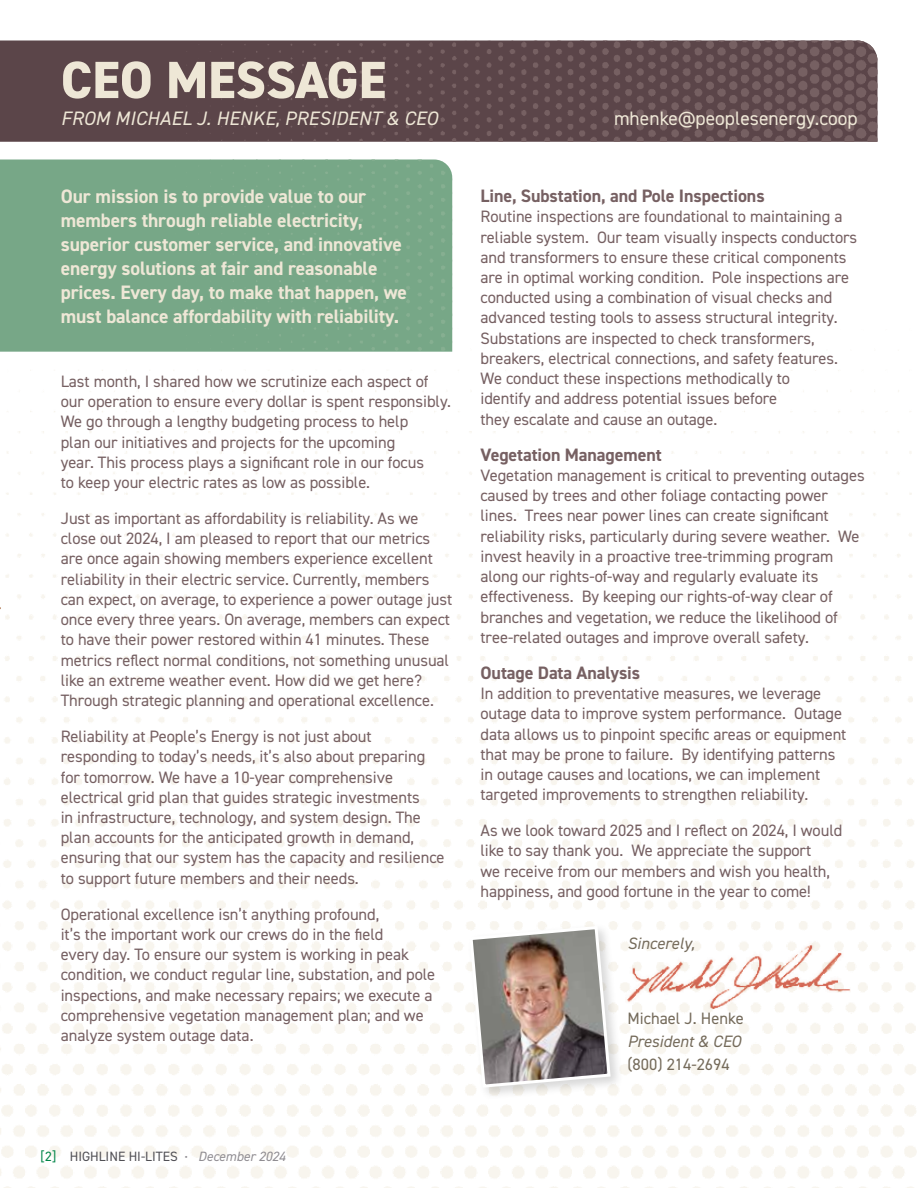
<style>
.page{position:relative;width:918px;height:1188px;background:#fff}
.page>*{position:absolute;margin:0;border:0;box-sizing:border-box;transform-origin:0 0}
.t1{font:800 52.5px "DIN2014";color:#eee7d6}
.t2{font:700 19.5px/24px "DIN2014";letter-spacing:-.005em;color:#eee7d6}
.t3{font:italic 19.5px "DIN2014";letter-spacing:.01em;color:#eee7d6}
.t4{font:19.5px "DIN2014";color:#eee7d6}
.t5{font:700 18px "DIN2014";letter-spacing:-.005em;color:#766062}
.t6{font:16.5px/20.2px "DIN2014";letter-spacing:-.005em;color:#766062}
.t7{font:16.5px "DIN2014";color:#756b5b}
.t8{font:italic 16.5px "DIN2014";color:#756b5b}
.t9{font:13.5px "DIN2014";color:#515055}
.s1{color:#008548}
.s2{font-size:12px;color:#908d92}
.s3{font-style:italic;color:#908d92}
</style>
<div class="page">
<img style="left:0;top:299px;width:917px;height:889px">
<div style="left:0;top:40px;width:147px;height:102px;background:#5b4549"></div>
<img style="left:147px;top:40px;width:731px;height:102px">
<hr style="left:917px;top:0;width:1px;height:418px;background:#f9f1e3">
<div style="left:0;top:160px;width:147px;height:192px;background:#77a787"></div>
<div style="left:147px;top:160px;width:305px;height:192px;background:#77a787"></div>
<img style="left:917px;top:135px;width:1px;height:114px">
<img style="left:624px;top:942px;width:227px;height:66px">
<div style="left:466px;top:923px;width:158px;height:178px;background:#000;opacity:.16"></div>
<img style="left:468px;top:924px;width:144px;height:165px">
<h1 class="t1" style="left:61px;top:45px;width:327px">CEO MESSAGE</h1>
<p class="t3" style="left:61px;top:106px;width:379px">FROM MICHAEL J. HENKE, PRESIDENT &amp; CEO</p>
<p class="t4" style="left:614px;top:106px;width:245px">mhenke@peoplesenergy.coop</p>
<p class="t2" style="left:61px;top:184px;width:348px">Our mission is to provide value to our members through reliable electricity, superior customer service, and innovative energy solutions at fair and reasonable prices. Every day, to make that happen, we must balance affordability with reliability.</p>
<p class="t6" style="left:61px;top:371px;width:392px">Last month, I shared how we scrutinize each aspect of our operation to ensure every dollar is spent responsibly.<br>We go through a lengthy budgeting process to help<br>plan our initiatives and projects for the upcoming<br>year. This process plays a significant role in our focus<br>to keep your electric rates as low as possible.</p>
<p class="t6" style="left:61px;top:508px;width:393px">Just as important as affordability is reliability. As we close out 2024, I am pleased to report that our metrics are once again showing members experience excellent reliability in their electric service. Currently, members can expect, on average, to experience a power outage just once every three years. On average, members can expect to have their power restored within 41 minutes. These metrics reflect normal conditions, not something unusual like an extreme weather event. How did we get here?<br>Through strategic planning and operational excellence.</p>
<p class="t6" style="left:61px;top:726px;width:385px">Reliability at People’s Energy is not just about responding to today’s needs, it’s also about preparing for tomorrow. We have a 10-year comprehensive electrical grid plan that guides strategic investments<br>in infrastructure, technology, and system design. The plan accounts for the anticipated growth in demand, ensuring that our system has the capacity and resilience to support future members and their needs.</p>
<p class="t6" style="left:61px;top:904px;width:376px">Operational excellence isn’t anything profound,<br>it’s the important work our crews do in the field<br>every day. To ensure our system is working in peak condition, we conduct regular line, substation, and pole inspections, and make necessary repairs; we execute a comprehensive vegetation management plan; and we analyze system outage data.</p>
<p class="t5" style="left:481px;top:184px;width:286px">Line, Substation, and Pole Inspections</p>
<p class="t6" style="left:481px;top:206px;width:378px">Routine inspections are foundational to maintaining a reliable system. Our team visually inspects conductors and transformers to ensure these critical components are in optimal working condition. Pole inspections are conducted using a combination of visual checks and advanced testing tools to assess structural integrity.<br>Substations are inspected to check transformers, breakers, electrical connections, and safety features.<br>We conduct these inspections methodically to<br>identify and address potential issues before<br>they escalate and cause an outage.</p>
<p class="t5" style="left:481px;top:442px;width:183px">Vegetation Management</p>
<p class="t6" style="left:481px;top:465px;width:386px">Vegetation management is critical to preventing outages caused by trees and other foliage contacting power lines. Trees near power lines can create significant reliability risks, particularly during severe weather. We invest heavily in a proactive tree-trimming program along our rights-of-way and regularly evaluate its effectiveness. By keeping our rights-of-way clear of branches and vegetation, we reduce the likelihood of tree-related outages and improve overall safety.</p>
<p class="t5" style="left:481px;top:661px;width:161px">Outage Data Analysis</p>
<p class="t6" style="left:481px;top:683px;width:367px">In addition to preventative measures, we leverage outage data to improve system performance. Outage data allows us to pinpoint specific areas or equipment that may be prone to failure. By identifying patterns in outage causes and locations, we can implement targeted improvements to strengthen reliability.</p>
<p class="t6" style="left:481px;top:820px;width:363px">As we look toward 2025 and I reflect on 2024, I would like to say thank you. We appreciate the support<br>we receive from our members and wish you health, happiness, and good fortune in the year to come!</p>
<p class="t8" style="left:627px;top:933px;width:69px">Sincerely,</p>
<p class="t7" style="left:627px;top:1009px;width:118px">Michael J. Henke</p>
<p class="t8" style="left:627px;top:1031px;width:115px">President &amp; CEO</p>
<p class="t7" style="left:627px;top:1054px;width:104px">(800) 214-2694</p>
<p class="t9" style="left:40px;top:1148px;width:247px"><span class="s1">[2]</span> HIGHLINE HI-LITES <span class="s2">•</span> <span class="s3">December 2024</span></p>
</div>
